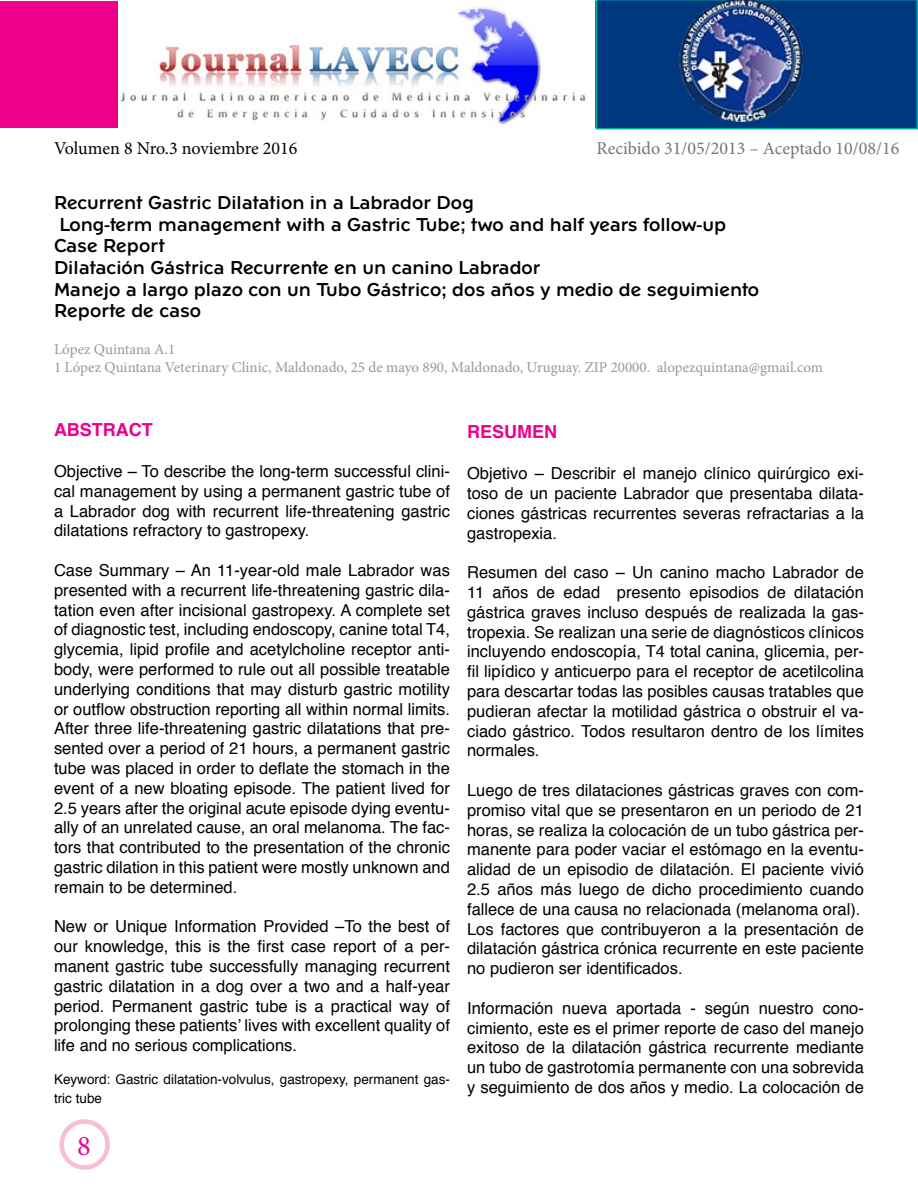
<style>
.page{position:relative;width:918px;height:1188px;background:#fff}
.page>*{position:absolute;margin:0;border:0;box-sizing:border-box;transform-origin:0 0}
.t1{font:28.5px "Minion Pro";color:#ec008c}
.t2{font:700 18px/21.6px "Nespresso";color:#000}
.t3{font:18px "Minion Pro";color:#747578}
.t4{font:18px "Minion Pro";letter-spacing:-.005em;color:#000}
.t5{font:700 18px "Helvetica";color:#ec008c}
.t6{font:16.5px/19.8px "Helvetica";color:#000;text-align:justify}
.t7{font:15px/18px "Minion Pro";color:#96989a}
.t8{font:13.5px/19.8px "Helvetica";color:#000}
</style>
<div class="page">
<div style="left:0;top:2px;width:734px;height:126px;background:#ec008c"></div>
<div style="left:596px;top:0;width:322px;height:129px;background:#00387f"></div>
<img style="left:118px;top:2px;width:477px;height:126px">
<img style="left:679px;top:0;width:123px;height:121px">
<div style="left:59px;top:1119px;width:51px;height:51px;border:4px solid #f8bdd7;border-radius:50%"></div>
<p class="t4" style="left:54px;top:136px;width:245px">Volumen 8 Nro.3 noviembre 2016</p>
<p class="t3" style="left:596px;top:136px;width:304px">Recibido 31/05/2013 – Aceptado 10/08/16</p>
<p class="t2" style="left:54px;top:191px;width:707px">Recurrent Gastric Dilatation in a Labrador Dog<br>Long-term management with a Gastric Tube; two and half years follow-up Case Report<br>Dilatación Gástrica Recurrente en un canino Labrador<br>Manejo a largo plazo con un Tubo Gástrico; dos años y medio de seguimiento Reporte de caso</p>
<p class="t7" style="left:54px;top:341px;width:771px">López Quintana A.1<br>1 López Quintana Veterinary Clinic, Maldonado, 25 de mayo 890, Maldonado, Uruguay. ZIP 20000. alopezquintana@gmail.com</p>
<p class="t5" style="left:54px;top:415px;width:100px">ABSTRACT</p>
<p class="t6" style="left:54px;top:462px;width:397px">Objective – To describe the long-term successful clini&shy;cal management by using a permanent gastric tube of a Labrador dog with recurrent life-threatening gastric dilatations refractory to gastropexy.</p>
<p class="t6" style="left:54px;top:561px;width:398px">Case Summary – An 11-year-old male Labrador was presented with a recurrent life-threatening gastric dila&shy;tation even after incisional gastropexy. A complete set of diagnostic test, including endoscopy, canine total T4, glycemia, lipid profile and acetylcholine receptor anti&shy;body, were performed to rule out all possible treatable underlying conditions that may disturb gastric motility or outflow obstruction reporting all within normal limits.<br>After three life-threatening gastric dilatations that pre&shy;sented over a period of 21 hours, a permanent gastric tube was placed in order to deflate the stomach in the event of a new bloating episode. The patient lived for 2.5 years after the original acute episode dying eventu&shy;ally of an unrelated cause, an oral melanoma. The fac&shy;tors that contributed to the presentation of the chronic gastric dilation in this patient were mostly unknown and remain to be determined.</p>
<p class="t6" style="left:54px;top:917px;width:397px">New or Unique Information Provided –To the best of our knowledge, this is the first case report of a per&shy;manent gastric tube successfully managing recurrent gastric dilatation in a dog over a two and a half-year period. Permanent gastric tube is a practical way of prolonging these patients’ lives with excellent quality of life and no serious complications.</p>
<p class="t8" style="left:54px;top:1069px;width:397px">Keyword: Gastric dilatation-volvulus, gastropexy, permanent gas&shy;tric tube</p>
<h1 class="t1" style="left:77px;top:1127px;width:15px">8</h1>
<p class="t5" style="left:467px;top:417px;width:91px">RESUMEN</p>
<p class="t6" style="left:467px;top:464px;width:398px">Objetivo – Describir el manejo clínico quirúrgico exi&shy;toso de un paciente Labrador que presentaba dilata&shy;ciones gástricas recurrentes severas refractarias a la gastropexia.</p>
<p class="t6" style="left:467px;top:563px;width:398px">Resumen del caso – Un canino macho Labrador de 11 años de edad presento episodios de dilatación gástrica graves incluso después de realizada la gas&shy;tropexia. Se realizan una serie de diagnósticos clínicos incluyendo endoscopía, T4 total canina, glicemia, per&shy;fil lipídico y anticuerpo para el receptor de acetilcolina para descartar todas las posibles causas tratables que pudieran afectar la motilidad gástrica o obstruir el va&shy;ciado gástrico. Todos resultaron dentro de los límites normales.</p>
<p class="t6" style="left:467px;top:781px;width:398px;text-align:left">Luego de tres dilataciones gástricas graves con com&shy;promiso vital que se presentaron en un periodo de 21 horas, se realiza la colocación de un tubo gástrica per&shy;manente para poder vaciar el estómago en la eventu&shy;alidad de un episodio de dilatación. El paciente vivió 2.5 años más luego de dicho procedimiento cuando fallece de una causa no relacionada (melanoma oral).<br>Los factores que contribuyeron a la presentación de dilatación gástrica crónica recurrente en este paciente no pudieron ser identificados.</p>
<p class="t6" style="left:467px;top:999px;width:398px">Información nueva aportada - según nuestro cono&shy;cimiento, este es el primer reporte de caso del manejo exitoso de la dilatación gástrica recurrente mediante un tubo de gastrotomía permanente con una sobrevida y seguimiento de dos años y medio. La colocación de</p>
</div>
